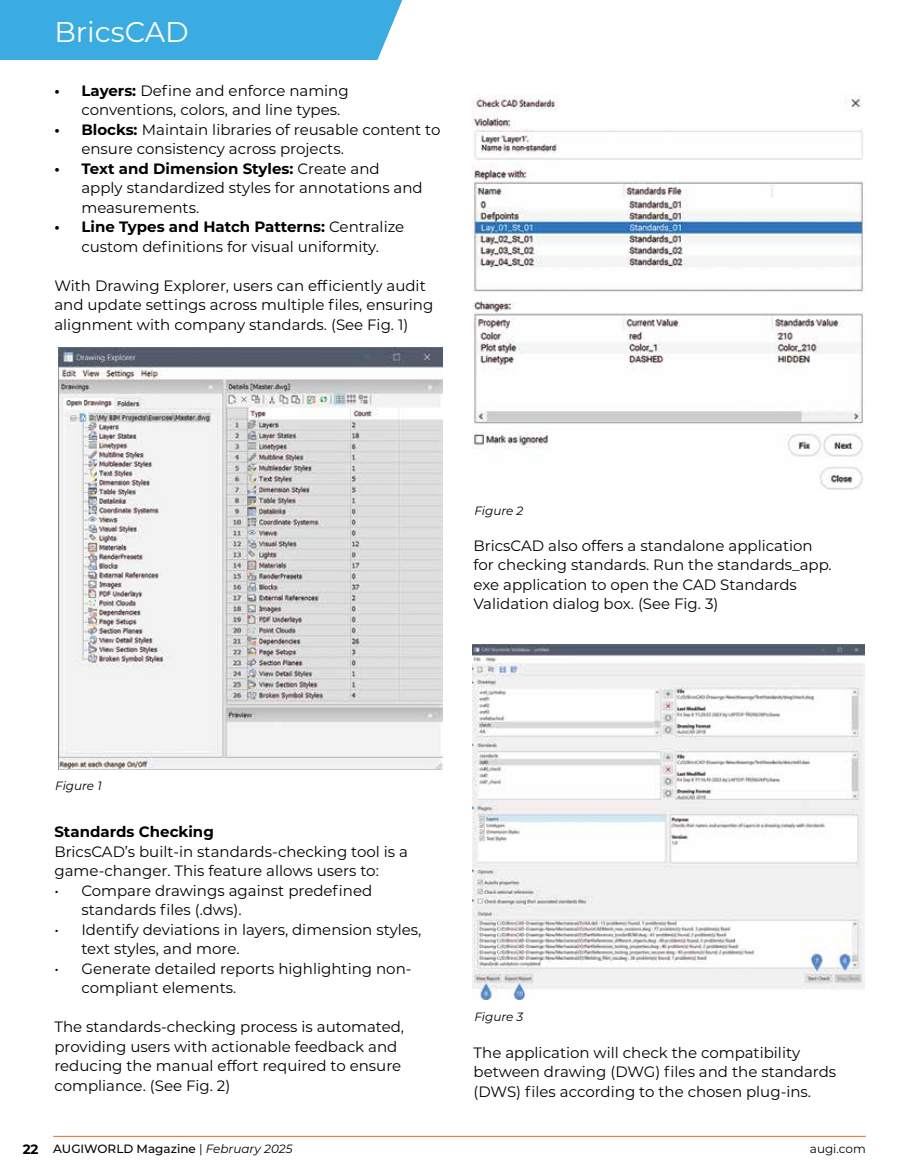
<style>
.page{position:relative;width:905px;height:1175px;background:#fff}
.page>*{position:absolute;margin:0;border:0;box-sizing:border-box;transform-origin:0 0}
.t1{font:28.5px "Montserrat";color:#fff}
.t2{font:15px/19.5px "Montserrat";color:#000}
.t3{font:700 15px "Montserrat";color:#000}
.t4{font:500 12px "Montserrat";color:#000}
.t5{font:italic 12px "Montserrat";color:#000}
.t6{font:12px "Montserrat";color:#000}
.s1{font-weight:700}
.s2{font-weight:700;font-size:13.5px}
.s3{font-weight:400}
.s4{font-weight:400;font-style:italic}
</style>
<div class="page">
<hr style="left:53px;top:1136px;width:812px;height:1px;background:#f26522">
<div style="left:0;top:0;width:403px;height:60px;background:#3aace2"></div>
<img style="left:59px;top:348px;width:384px;height:421px">
<img style="left:473px;top:95px;width:391px;height:394px">
<img style="left:473px;top:645px;width:391px;height:354px">
<h1 class="t1" style="left:54px;top:12px;width:136px">BricsCAD</h1>
<p class="t2" style="left:81px;top:80px;width:269px;text-indent:-27px"><span class="s1">• Layers:</span> Define and enforce naming conventions, colors, and line types.</p>
<p class="t2" style="left:81px;top:119px;width:360px;text-indent:-27px"><span class="s1">• Blocks:</span> Maintain libraries of reusable content to ensure consistency across projects.</p>
<p class="t2" style="left:81px;top:158px;width:343px;text-indent:-27px"><span class="s1">• Text and Dimension Styles:</span> Create and apply standardized styles for annotations and measurements.</p>
<p class="t2" style="left:54px;top:217px;width:351px;text-align:center"><span class="s1">• Line Types and Hatch Patterns:</span> Centralize custom definitions for visual uniformity.</p>
<p class="t2" style="left:54px;top:275px;width:380px">With Drawing Explorer, users can efficiently audit and update settings across multiple files, ensuring alignment with company standards. (See Fig. 1)</p>
<p class="t5" style="left:474px;top:502px;width:50px">Figure 2</p>
<p class="t2" style="left:473px;top:535px;width:360px">BricsCAD also offers a standalone application for checking standards. Run the standards_app. exe application to open the CAD Standards Validation dialog box. (See Fig. 3)</p>
<p class="t5" style="left:55px;top:778px;width:48px">Figure 1</p>
<p class="t3" style="left:54px;top:821px;width:161px">Standards Checking</p>
<p class="t2" style="left:54px;top:841px;width:355px">BricsCAD’s built-in standards-checking tool is a game-changer. This feature allows users to:</p>
<p class="t2" style="left:81px;top:880px;width:292px;text-indent:-27px">• Compare drawings against predefined standards files (.dws).</p>
<p class="t2" style="left:81px;top:919px;width:341px;text-indent:-27px">• Identify deviations in layers, dimension styles, text styles, and more.</p>
<p class="t2" style="left:81px;top:958px;width:332px;text-indent:-27px">• Generate detailed reports highlighting non&shy;compliant elements.</p>
<p class="t2" style="left:54px;top:1016px;width:351px">The standards-checking process is automated, providing users with actionable feedback and reducing the manual effort required to ensure compliance. (See Fig. 2)</p>
<p class="t5" style="left:474px;top:1008px;width:50px">Figure 3</p>
<p class="t2" style="left:473px;top:1042px;width:364px">The application will check the compatibility between drawing (DWG) files and the standards (DWS) files according to the chosen plug-ins.</p>
<p class="t4" style="left:23px;top:1140px;width:271px"><span class="s2">22</span> AUGIWORLD Magazine <span class="s3">|</span> <span class="s4">February 2025</span></p>
<p class="t6" style="left:809px;top:1140px;width:57px">augi.com</p>
</div>
